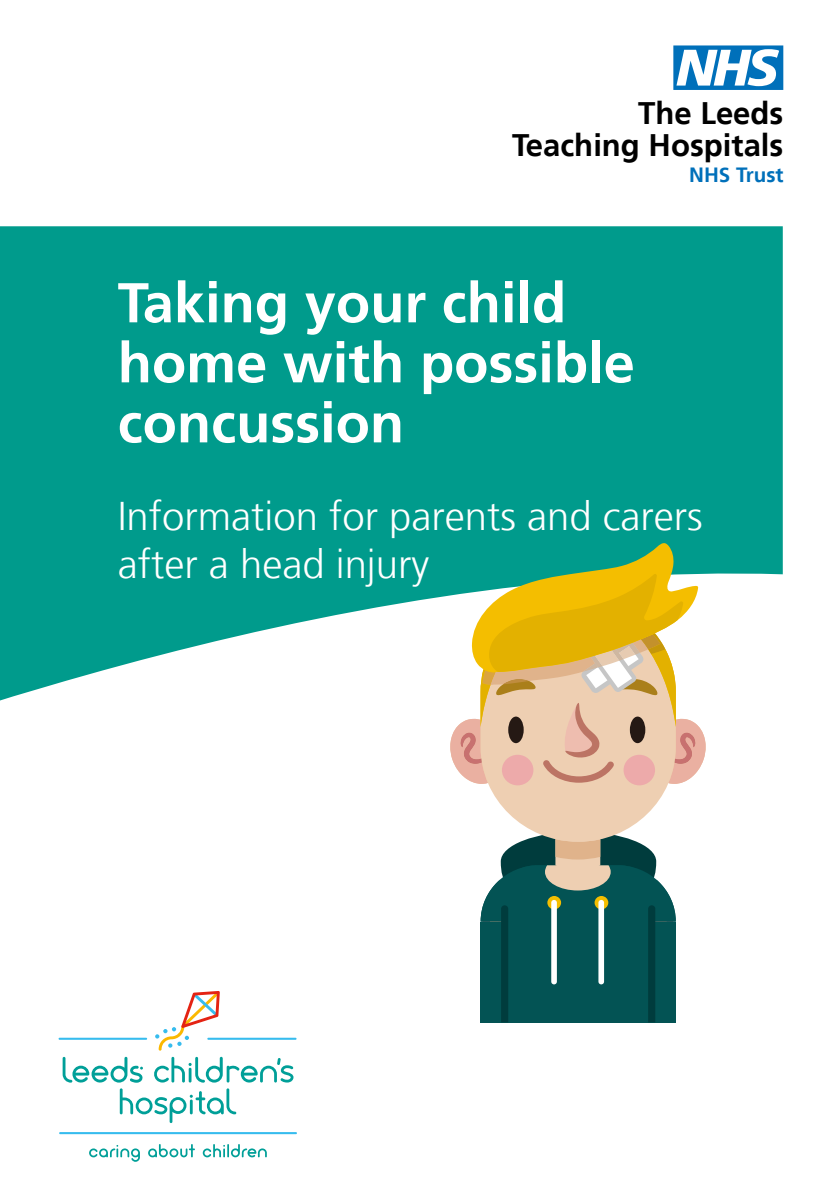
<style>
.page{position:relative;width:840px;height:1191px;background:#fff}
.page>*{position:absolute;margin:0;border:0;box-sizing:border-box;transform-origin:0 0}
.t1{font:62.2px "NHS";color:#0070ba}
.Cover_title_A{font:700 56px/60px "Frutiger LT";color:#fff}
.Cover_title_B{font:300 40px/48px "Frutiger LT";color:#fff}
.t2{font:700 31px "Frutiger LT";color:#000}
.t3{font:700 20.6px "Frutiger LT";color:#0070ba}
</style>
<div class="page">
<hr style="left:207px;top:1037px;width:89px;height:2px;background:#36bcee">
<hr style="left:58px;top:1037px;width:89px;height:2px;background:#36bcee">
<hr style="left:59px;top:1132px;width:238px;height:2px;background:#36bcee">
<svg style="left:63px;top:1056px;width:80px;height:26px"></svg>
<svg style="left:154px;top:1056px;width:139px;height:26px"></svg>
<svg style="left:120px;top:1088px;width:116px;height:35px"></svg>
<svg style="left:155px;top:991px;width:65px;height:59px"></svg>
<svg style="left:89px;top:1145px;width:51px;height:16px"></svg>
<svg style="left:148px;top:1144px;width:47px;height:13px"></svg>
<svg style="left:203px;top:1144px;width:64px;height:13px"></svg>
<svg style="left:0;top:226px;width:782px;height:475px;background:#1ba598"></svg>
<svg style="left:490px;top:787px;width:177px;height:40px;fill:#eecfb2"></svg>
<svg style="left:480px;top:827px;width:195px;height:195px;background:#336d6b"></svg>
<svg style="left:547px;top:896px;width:13px;height:13px"></svg>
<div style="left:551px;top:900px;width:5px;height:84px;background:#fff;border-radius:3px"></div>
<svg style="left:594px;top:896px;width:14px;height:13px"></svg>
<div style="left:598px;top:900px;width:5px;height:84px;background:#fff;border-radius:3px"></div>
<svg style="left:446px;top:542px;width:263px;height:245px"></svg>
<h1 class="t1" style="left:673px;top:33px;width:111px">n</h1>
<p class="t2" style="left:638px;top:95px;width:147px">The Leeds</p>
<p class="t2" style="left:512px;top:127px;width:273px">Teaching Hospitals</p>
<p class="t3" style="left:688px;top:162px;width:96px">NHS Trust</p>
<p class="Cover_title_A" style="left:118px;top:273px;width:518px">Taking your child home with possible concussion</p>
<p class="Cover_title_B" style="left:118px;top:493px;width:586px">Information for parents and carers after a head injury</p>
</div>
